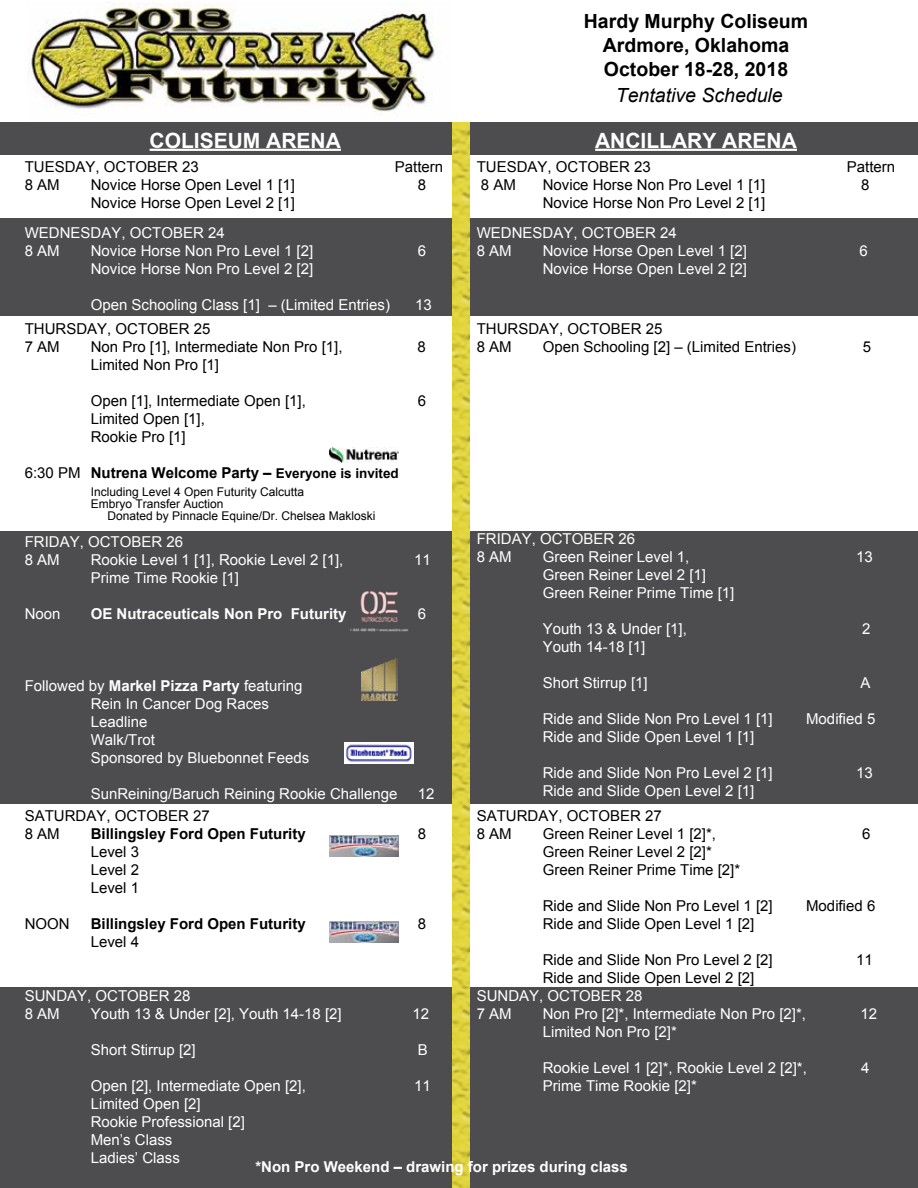
<style>
.page{position:relative;width:918px;height:1188px;background:#fff}
.page>*{position:absolute;margin:0;border:0;box-sizing:border-box;transform-origin:0 0}
.t1{font:700 21px "Arial";color:#fff}
.t2{font:700 19.5px/24px "Arial";color:#000;text-align:center}
.t3{font:italic 19.5px "Arial";color:#000}
.t4{font:15px/18px "Arial";color:#fff}
.t5{font:15px/18px "Arial";color:#000}
.t6{font:700 15px "Arial";color:#000}
.t7{font:700 15px "Arial";color:#fff}
.t8{font:12px/12px "Arial";color:#000}
.s1{font-weight:400}
.s2{font-size:13.5px}
.s3{font-weight:700}
</style>
<div class="page">
<div style="left:0;top:987px;width:918px;height:201px;background:#4d4d4f"></div>
<div style="left:0;top:531px;width:918px;height:273px;background:#4d4d4f"></div>
<div style="left:0;top:218px;width:918px;height:98px;background:#4d4d4f"></div>
<div style="left:0;top:123px;width:918px;height:32px;background:#4d4d4f"></div>
<img style="left:27px;top:3px;width:412px;height:113px">
<hr style="left:150px;top:149px;width:191px;height:2px;background:#fff">
<img style="left:329px;top:921px;width:70px;height:21px">
<img style="left:329px;top:835px;width:70px;height:21px">
<hr style="left:595px;top:149px;width:202px;height:2px;background:#fff">
<img style="left:452px;top:123px;width:18px;height:1065px">
<img style="left:329px;top:448px;width:70px;height:14px">
<img style="left:350px;top:590px;width:59px;height:42px">
<img style="left:345px;top:742px;width:69px;height:22px">
<img style="left:361px;top:658px;width:36px;height:43px">
<h2 class="t2" style="left:584px;top:9px;width:226px">Hardy Murphy Coliseum<br>Ardmore, Oklahoma<br>October 18-28, 2018</h2>
<h2 class="t3" style="left:616px;top:83px;width:168px">Tentative Schedule</h2>
<h1 class="t1" style="left:150px;top:126px;width:193px">COLISEUM ARENA</h1>
<p class="t5" style="left:25px;top:157px;width:176px">TUESDAY, OCTOBER 23</p>
<p class="t5" style="left:395px;top:157px;width:50px">Pattern</p>
<p class="t5" style="left:25px;top:175px;width:37px">8 AM</p>
<p class="t5" style="left:91px;top:175px;width:206px">Novice Horse Open Level 1 [1]</p>
<p class="t5" style="left:418px;top:175px;width:10px">8</p>
<p class="t5" style="left:91px;top:193px;width:206px">Novice Horse Open Level 2 [1]</p>
<p class="t4" style="left:25px;top:223px;width:202px">WEDNESDAY, OCTOBER 24<br>8 AM</p>
<h1 class="t1" style="left:595px;top:126px;width:203px">ANCILLARY ARENA</h1>
<p class="t5" style="left:477px;top:157px;width:176px">TUESDAY, OCTOBER 23</p>
<p class="t5" style="left:847px;top:157px;width:50px">Pattern</p>
<p class="t5" style="left:481px;top:175px;width:37px">8 AM</p>
<p class="t5" style="left:543px;top:175px;width:224px">Novice Horse Non Pro Level 1 [1]</p>
<p class="t5" style="left:861px;top:175px;width:10px">8</p>
<p class="t5" style="left:543px;top:193px;width:224px">Novice Horse Non Pro Level 2 [1]</p>
<p class="t4" style="left:477px;top:223px;width:202px">WEDNESDAY, OCTOBER 24<br>8 AM</p>
<p class="t4" style="left:543px;top:241px;width:206px">Novice Horse Open Level 1 [2]</p>
<p class="t4" style="left:860px;top:241px;width:10px">6</p>
<p class="t4" style="left:543px;top:259px;width:206px">Novice Horse Open Level 2 [2]</p>
<p class="t4" style="left:91px;top:241px;width:224px">Novice Horse Non Pro Level 1 [2]</p>
<p class="t4" style="left:418px;top:241px;width:10px">6</p>
<p class="t4" style="left:91px;top:259px;width:224px">Novice Horse Non Pro Level 2 [2]</p>
<p class="t4" style="left:91px;top:295px;width:301px">Open Schooling Class [1] – (Limited Entries)</p>
<p class="t4" style="left:415px;top:295px;width:18px">13</p>
<p class="t5" style="left:25px;top:319px;width:187px">THURSDAY, OCTOBER 25<br>7 AM</p>
<p class="t5" style="left:477px;top:319px;width:187px">THURSDAY, OCTOBER 25<br>8 AM</p>
<p class="t5" style="left:543px;top:337px;width:255px">Open Schooling [2] – (Limited Entries)</p>
<p class="t5" style="left:863px;top:337px;width:10px">5</p>
<p class="t5" style="left:91px;top:337px;width:253px">Non Pro [1], Intermediate Non Pro [1],</p>
<p class="t5" style="left:418px;top:337px;width:10px">8</p>
<p class="t5" style="left:91px;top:355px;width:130px">Limited Non Pro [1]</p>
<p class="t5" style="left:91px;top:391px;width:217px">Open [1], Intermediate Open [1],</p>
<p class="t5" style="left:418px;top:391px;width:10px">6</p>
<p class="t5" style="left:91px;top:409px;width:116px">Limited Open [1],<br>Rookie Pro [1]</p>
<p class="t6" style="left:25px;top:462px;width:376px"><span class="s1">6:30 PM</span> Nutrena Welcome Party – <span class="s2">Everyone is invited</span></p>
<p class="t8" style="left:91px;top:486px;width:215px">Including Level 4 Open Futurity Calcutta<br>Embryo Transfer Auction</p>
<p class="t8" style="left:107px;top:510px;width:270px">Donated by Pinnacle Equine/Dr. Chelsea Makloski</p>
<p class="t4" style="left:25px;top:532px;width:160px">FRIDAY, OCTOBER 26<br>8 AM</p>
<p class="t4" style="left:477px;top:529px;width:160px">FRIDAY, OCTOBER 26<br>8 AM</p>
<p class="t4" style="left:543px;top:547px;width:148px">Green Reiner Level 1,</p>
<p class="t4" style="left:856px;top:547px;width:18px">13</p>
<p class="t4" style="left:543px;top:565px;width:193px">Green Reiner Level 2 [1]<br>Green Reiner Prime Time [1]</p>
<p class="t4" style="left:543px;top:619px;width:146px">Youth 13 &amp; Under [1],</p>
<p class="t4" style="left:862px;top:619px;width:10px">2</p>
<p class="t4" style="left:543px;top:637px;width:104px">Youth 14-18 [1]</p>
<p class="t4" style="left:543px;top:673px;width:107px">Short Stirrup [1]</p>
<p class="t4" style="left:860px;top:673px;width:12px">A</p>
<p class="t4" style="left:543px;top:709px;width:232px">Ride and Slide Non Pro Level 1 [1]</p>
<p class="t4" style="left:806px;top:709px;width:71px">Modified 5</p>
<p class="t4" style="left:543px;top:727px;width:213px">Ride and Slide Open Level 1 [1]</p>
<p class="t4" style="left:543px;top:763px;width:232px">Ride and Slide Non Pro Level 2 [1]</p>
<p class="t4" style="left:856px;top:763px;width:18px">13</p>
<p class="t4" style="left:543px;top:781px;width:213px">Ride and Slide Open Level 2 [1]</p>
<p class="t5" style="left:477px;top:807px;width:187px">SATURDAY, OCTOBER 27<br>8 AM</p>
<p class="t4" style="left:91px;top:550px;width:254px">Rookie Level 1 [1], Rookie Level 2 [1],</p>
<p class="t4" style="left:414px;top:550px;width:18px">11</p>
<p class="t4" style="left:91px;top:568px;width:150px">Prime Time Rookie [1]</p>
<p class="t4" style="left:25px;top:604px;width:37px">Noon</p>
<p class="t7" style="left:91px;top:603px;width:257px">OE Nutraceuticals Non Pro Futurity</p>
<p class="t4" style="left:418px;top:604px;width:10px">6</p>
<p class="t4" style="left:91px;top:676px;width:220px;text-indent:-66px">Followed by <span class="s3">Markel Pizza Party</span> featuring<br>Rein In Cancer Dog Races<br>Leadline<br>Walk/Trot<br>Sponsored by Bluebonnet Feeds</p>
<p class="t4" style="left:91px;top:784px;width:308px">SunReining/Baruch Reining Rookie Challenge</p>
<p class="t4" style="left:418px;top:784px;width:18px">12</p>
<p class="t5" style="left:25px;top:807px;width:187px">SATURDAY, OCTOBER 27<br>8 AM</p>
<p class="t6" style="left:91px;top:824px;width:217px">Billingsley Ford Open Futurity</p>
<p class="t5" style="left:418px;top:825px;width:10px">8</p>
<p class="t5" style="left:91px;top:843px;width:50px;text-align:justify">Level 3<br>Level 2<br>Level 1</p>
<p class="t5" style="left:543px;top:825px;width:175px">Green Reiner Level 1 [2]*,</p>
<p class="t5" style="left:862px;top:825px;width:10px">6</p>
<p class="t5" style="left:543px;top:843px;width:199px">Green Reiner Level 2 [2]*<br>Green Reiner Prime Time [2]*</p>
<p class="t5" style="left:543px;top:897px;width:232px">Ride and Slide Non Pro Level 1 [2]</p>
<p class="t5" style="left:806px;top:897px;width:71px">Modified 6</p>
<p class="t5" style="left:543px;top:915px;width:213px">Ride and Slide Open Level 1 [2]</p>
<p class="t5" style="left:543px;top:951px;width:232px">Ride and Slide Non Pro Level 2 [2]</p>
<p class="t5" style="left:856px;top:951px;width:18px">11</p>
<p class="t5" style="left:543px;top:969px;width:213px">Ride and Slide Open Level 2 [2]</p>
<p class="t4" style="left:477px;top:987px;width:167px">SUNDAY, OCTOBER 28<br>7 AM</p>
<p class="t5" style="left:25px;top:915px;width:46px">NOON</p>
<p class="t6" style="left:91px;top:914px;width:217px">Billingsley Ford Open Futurity</p>
<p class="t5" style="left:418px;top:915px;width:10px">8</p>
<p class="t5" style="left:91px;top:933px;width:50px">Level 4</p>
<p class="t4" style="left:25px;top:987px;width:167px">SUNDAY, OCTOBER 28<br>8 AM</p>
<p class="t4" style="left:91px;top:1005px;width:252px">Youth 13 &amp; Under [2], Youth 14-18 [2]</p>
<p class="t4" style="left:413px;top:1005px;width:18px">12</p>
<p class="t4" style="left:91px;top:1041px;width:107px">Short Stirrup [2]</p>
<p class="t4" style="left:418px;top:1041px;width:12px">B</p>
<p class="t4" style="left:91px;top:1077px;width:217px">Open [2], Intermediate Open [2],</p>
<p class="t4" style="left:414px;top:1077px;width:18px">11</p>
<p class="t4" style="left:91px;top:1095px;width:156px">Limited Open [2]<br>Rookie Professional [2]<br>Men’s Class<br>Ladies’ Class</p>
<p class="t4" style="left:543px;top:1005px;width:265px">Non Pro [2]*, Intermediate Non Pro [2]*,</p>
<p class="t4" style="left:860px;top:1005px;width:18px">12</p>
<p class="t4" style="left:543px;top:1023px;width:136px">Limited Non Pro [2]*</p>
<p class="t4" style="left:543px;top:1059px;width:266px">Rookie Level 1 [2]*, Rookie Level 2 [2]*,</p>
<p class="t4" style="left:861px;top:1059px;width:10px">4</p>
<p class="t4" style="left:543px;top:1077px;width:156px">Prime Time Rookie [2]*</p>
<p class="t7" style="left:255px;top:1157px;width:374px">*Non Pro Weekend – drawing for prizes during class</p>
</div>
